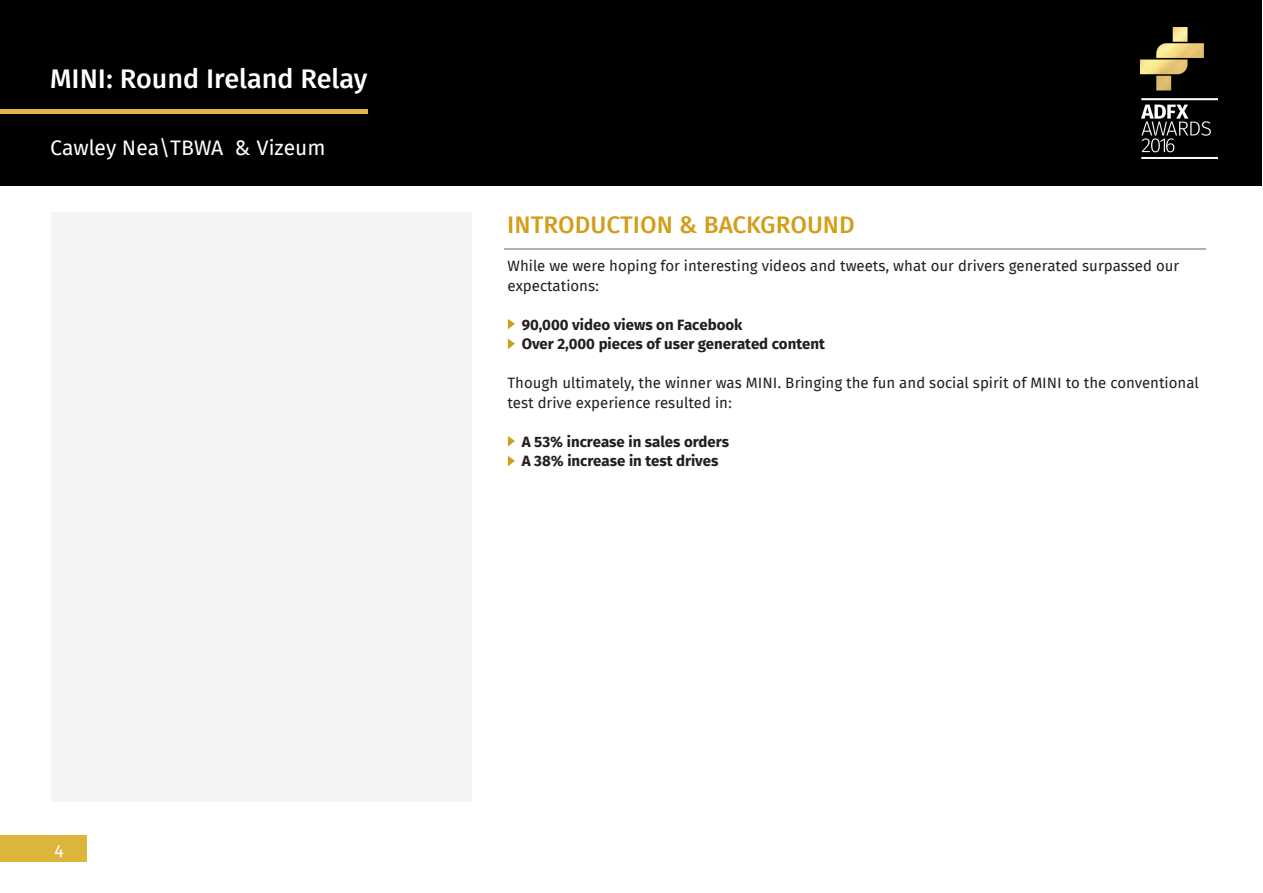
<style>
.page{position:relative;width:1263px;height:893px;background:#fff}
.page>*{position:absolute;margin:0;border:0;box-sizing:border-box;transform-origin:0 0}
.t1{font:500 27px "Fira Sans";color:#fff}
.t2{font:500 24px "Fira Sans";color:#d29e17}
.t3{font:21px "Fira Sans";color:#fff}
.t4{font:18px "Fira Sans OT";color:#fff}
.t5{font:15px/19.5px "Fira Sans";color:#231f20}
.t6{font:700 15px "Fira Sans";color:#231f20}
</style>
<div class="page">
<div style="left:1px;top:0;width:1261px;height:186px;background:#000"></div>
<div style="left:0;top:836px;width:86px;height:26px;background:#deb53b"></div>
<hr style="left:0;top:110px;width:368px;height:4px;background:#e1b74a">
<img style="left:1140px;top:27px;width:77px;height:132px">
<hr style="left:504px;top:248px;width:701px;height:1px;background:#b0b0b0">
<div style="left:51px;top:213px;width:420px;height:589px;background:#f4f4f4"></div>
<svg style="left:508px;top:339px;width:7px;height:10px"></svg>
<svg style="left:508px;top:456px;width:7px;height:10px"></svg>
<svg style="left:508px;top:319px;width:7px;height:10px"></svg>
<svg style="left:508px;top:436px;width:7px;height:11px"></svg>
<h1 class="t1" style="left:50px;top:60px;width:319px">MINI: Round Ireland Relay</h1>
<h3 class="t3" style="left:50px;top:133px;width:277px">Cawley Nea\TBWA &amp; Vizeum</h3>
<p class="t2" style="left:507px;top:208px;width:349px">INTRODUCTION &amp; BACKGROUND</p>
<p class="t5" style="left:507px;top:257px;width:673px">While we were hoping for interesting videos and tweets, what our drivers generated surpassed our expectations:</p>
<p class="t6" style="left:522px;top:314px;width:222px">90,000 video views on Facebook</p>
<p class="t6" style="left:522px;top:333px;width:305px">Over 2,000 pieces of user generated content</p>
<p class="t5" style="left:507px;top:374px;width:693px">Though ultimately, the winner was MINI. Bringing the fun and social spirit of MINI to the conventional test drive experience resulted in:</p>
<p class="t6" style="left:522px;top:431px;width:209px">A 53% increase in sales orders</p>
<p class="t6" style="left:522px;top:450px;width:198px">A 38% increase in test drives</p>
<p class="t4" style="left:54px;top:838px;width:11px">4</p>
</div>
